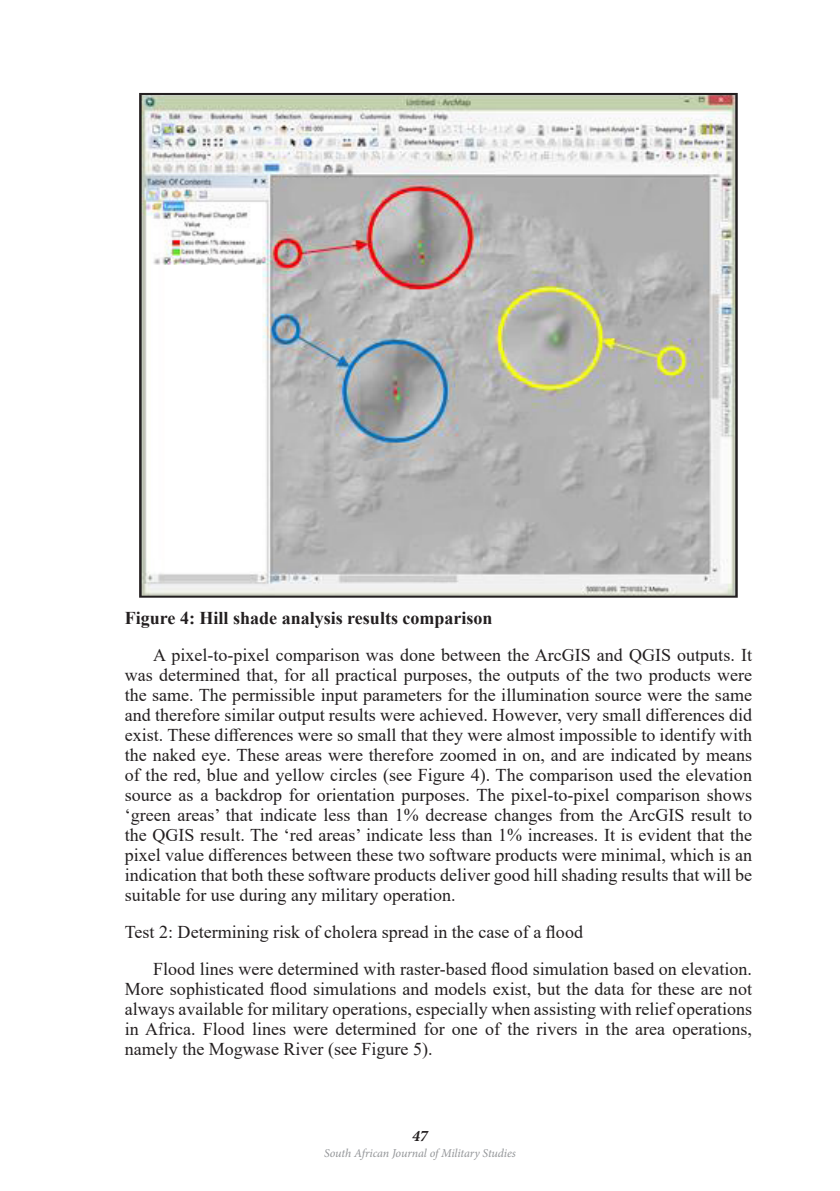
<style>
.page{position:relative;width:840px;height:1191px;background:#fff}
.page>*{position:absolute;margin:0;border:0;box-sizing:border-box;transform-origin:0 0}
.ICMG-TEXT{font:18px/20px "Times New Roman";color:#231f20;text-align:justify}
.Heading_02{font:18px "Times New Roman";color:#231f20}
.ICMG-TEXT-2{font:700 18px "Times New Roman";color:#231f20}
.t1{font:italic 700 16px "Minion Pro";color:#231f20}
.t2{font:italic 12px "Minion Pro";letter-spacing:-.01em;color:#939598}
</style>
<div class="page">
<img style="left:142px;top:96px;width:592px;height:498px">
<div style="left:139px;top:93px;width:598px;height:504px;border:2px solid #231f20"></div>
<p class="ICMG-TEXT-2" style="left:125px;top:605px;width:369px">Figure 4: Hill shade analysis results comparison</p>
<p class="ICMG-TEXT" style="left:125px;top:644px;width:628px;text-indent:28px">A pixel-to-pixel comparison was done between the ArcGIS and QGIS outputs. It was determined that, for all practical purposes, the outputs of the two products were the same. The permissible input parameters for the illumination source were the same and therefore similar output results were achieved. However, very small differences did exist. These differences were so small that they were almost impossible to identify with the naked eye. These areas were therefore zoomed in on, and are indicated by means of the red, blue and yellow circles (see Figure 4). The comparison used the elevation source as a backdrop for orientation purposes. The pixel-to-pixel comparison shows ‘green areas’ that indicate less than 1% decrease changes from the ArcGIS result to the QGIS result. The ‘red areas’ indicate less than 1% increases. It is evident that the pixel value differences between these two software products were minimal, which is an indication that both these software products deliver good hill shading results that will be suitable for use during any military operation.</p>
<p class="Heading_02" style="left:125px;top:919px;width:459px">Test 2: Determining risk of cholera spread in the case of a flood</p>
<p class="ICMG-TEXT" style="left:125px;top:958px;width:628px;text-indent:28px">Flood lines were determined with raster-based flood simulation based on elevation.<br>More sophisticated flood simulations and models exist, but the data for these are not always available for military operations, especially when assisting with relief operations in Africa. Flood lines were determined for one of the rivers in the area operations, namely the Mogwase River (see Figure 5).</p>
<p class="t1" style="left:412px;top:1124px;width:17px">47</p>
<p class="t2" style="left:324px;top:1144px;width:193px">South African Journal of Military Studies</p>
</div>
